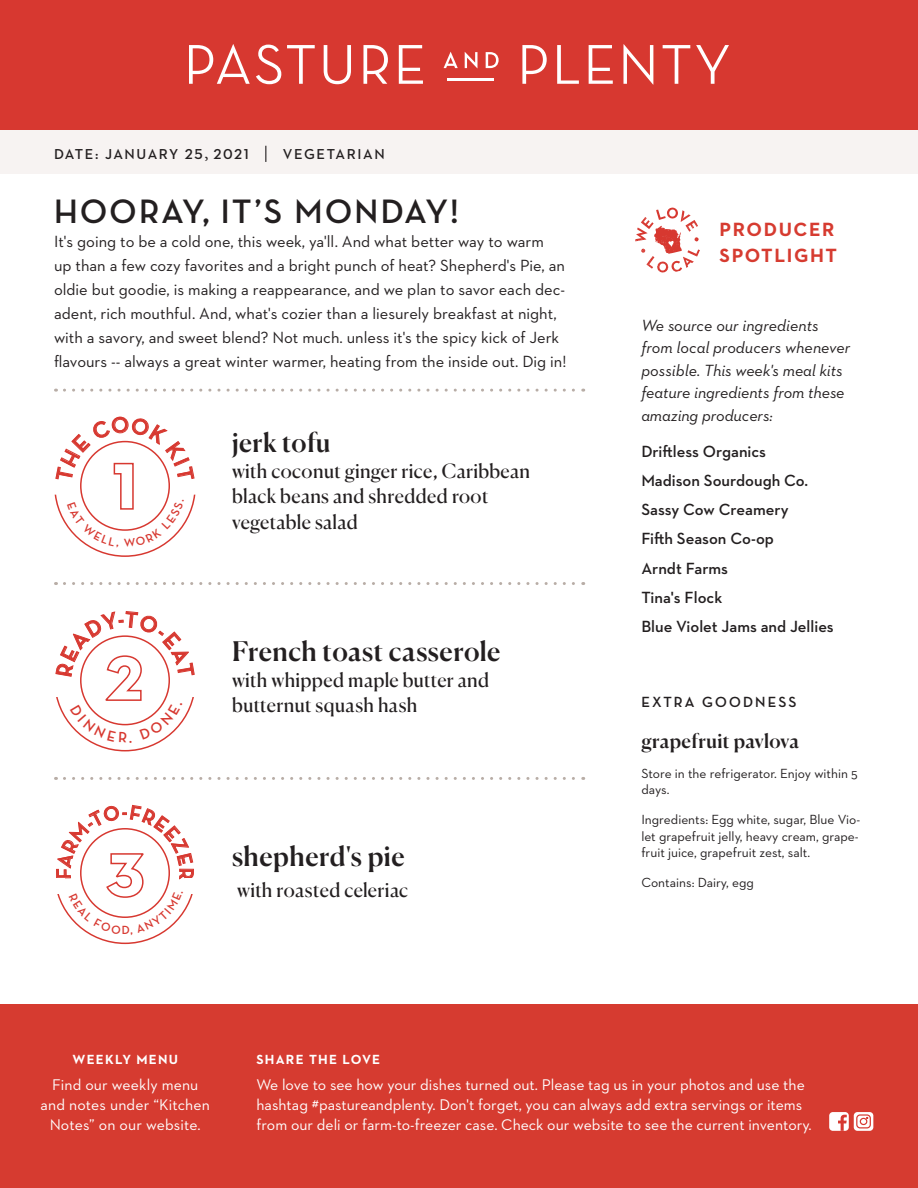
<style>
.page{position:relative;width:918px;height:1188px;background:#fff}
.page>*{position:absolute;margin:0;border:0;box-sizing:border-box;transform-origin:0 0}
.t1{font:700 34.5px "Neutraface Display";letter-spacing:.07em;color:#231f20}
.t2{font:500 27px "Canela";letter-spacing:.015em;color:#231f20}
.t3{font:500 26.25px "Canela";letter-spacing:.01em;color:#231f20}
.t4{font:700 20.25px "Neutraface Display";color:#d73830}
.t5{font:19.5px/25.5px "Canela";letter-spacing:.015em;color:#231f20}
.t6{font:700 19.5px/25.5px "Neutraface 2 Text";letter-spacing:.08em;color:#d63b30}
.t7{font:500 19.5px "Canela";letter-spacing:.015em;color:#231f20}
.t8{font:16.5px/24px "Neutraface 2 Text";color:#231f20}
.t9{font:italic 16.5px/22.5px "Neutraface 2 Text";color:#231f20}
.t10{font:600 16.5px "Neutraface 2 Text";color:#231f20}
.t11{font:15.75px/20px "Neutraface 2 Text";color:#fff}
.t12{font:700 15px "Neutraface Display";letter-spacing:.145em;color:#231f20}
.t13{font:600 14.7px "Neutraface 2 Text";letter-spacing:.11em;color:#231f20}
.t14{font:13.5px/16.5px "Neutraface 2 Text";color:#231f20}
.t15{font:700 13.5px "Neutraface 2 Text";letter-spacing:.09em;color:#fff}
.s1{font-family:"Minion Pro";font-weight:400;font-size:18px}
</style>
<div class="page">
<div style="left:0;top:129px;width:918px;height:45px;background:#f7f3f2"></div>
<div style="left:0;top:1004px;width:918px;height:184px;background:#d63b30"></div>
<div style="left:0;top:0;width:918px;height:130px;background:#d73830"></div>
<hr style="left:447px;top:78px;width:46px;height:2px;background:#fff">
<svg style="left:189px;top:44px;width:61px;height:40px"></svg>
<svg style="left:256px;top:45px;width:25px;height:39px"></svg>
<svg style="left:287px;top:45px;width:28px;height:39px"></svg>
<svg style="left:324px;top:45px;width:27px;height:39px"></svg>
<svg style="left:363px;top:45px;width:25px;height:39px"></svg>
<svg style="left:399px;top:45px;width:24px;height:39px"></svg>
<svg style="left:444px;top:52px;width:14px;height:16px"></svg>
<svg style="left:465px;top:52px;width:12px;height:16px"></svg>
<svg style="left:486px;top:52px;width:13px;height:16px"></svg>
<svg style="left:522px;top:45px;width:25px;height:39px"></svg>
<svg style="left:557px;top:45px;width:22px;height:39px"></svg>
<svg style="left:589px;top:45px;width:24px;height:39px"></svg>
<svg style="left:623px;top:44px;width:30px;height:41px"></svg>
<svg style="left:663px;top:45px;width:27px;height:39px"></svg>
<svg style="left:696px;top:45px;width:33px;height:39px"></svg>
<svg style="left:64px;top:389px;width:520px;height:3px"></svg>
<svg style="left:64px;top:582px;width:520px;height:3px"></svg>
<svg style="left:64px;top:777px;width:520px;height:3px"></svg>
<svg style="left:635px;top:207px;width:65px;height:66px"></svg>
<div style="left:829px;top:1112px;width:20px;height:19px;background:#fff;border-radius:4px"></div>
<svg style="left:838px;top:1115px;width:9px;height:16px"></svg>
<svg style="left:854px;top:1112px;width:19px;height:19px"></svg>
<svg style="left:857px;top:1115px;width:13px;height:13px"></svg>
<div style="left:856px;top:1114px;width:15px;height:14px;border:1px solid #d73830;border-radius:3px"></div>
<div style="left:860px;top:1118px;width:7px;height:7px;background:#fff;border-radius:50%"></div>
<div style="left:860px;top:1118px;width:7px;height:7px;border:1px solid #d73830;border-radius:50%"></div>
<svg style="left:265px;top:146px;width:1px;height:16px"></svg>
<svg style="left:55px;top:416px;width:140px;height:141px"></svg>
<svg style="left:55px;top:611px;width:140px;height:140px"></svg>
<svg style="left:56px;top:805px;width:138px;height:139px"></svg>
<p class="t13" style="left:54px;top:145px;width:196px">DATE: JANUARY 25<span class="s1">,</span> 2021</p>
<p class="t13" style="left:283px;top:145px;width:103px">VEGETARIAN</p>
<p class="t1" style="left:54px;top:192px;width:406px">HOORAY, IT’S MONDAY!</p>
<p class="t8" style="left:54px;top:229px;width:514px">It's going to be a cold one, this week, ya'll. And what better way to warm<br>up than a few cozy favorites and a bright punch of heat? Shepherd's Pie, an oldie but goodie, is making a reappearance, and we plan to savor each dec&shy;adent, rich mouthful. And, what's cozier than a liesurely breakfast at night, with a savory, and sweet blend? Not much. unless it's the spicy kick of Jerk flavours -- always a great winter warmer, heating from the inside out. Dig in!</p>
<p class="t3" style="left:232px;top:422px;width:100px">jerk tofu</p>
<p class="t5" style="left:232px;top:457px;width:300px">with coconut ginger rice, Caribbean black beans and shredded root vegetable salad</p>
<p class="t4" style="left:122px;top:801px;width:7px">-</p>
<p class="t2" style="left:232px;top:631px;width:270px">French toast casserole</p>
<p class="t5" style="left:232px;top:666px;width:259px">with whipped maple butter and butternut squash hash</p>
<p class="t4" style="left:198px;top:868px;width:40px;rotate:90deg">RRR</p>
<p class="t2" style="left:232px;top:835px;width:174px">shepherd's pie</p>
<p class="t5" style="left:237px;top:876px;width:173px">with roasted celeriac</p>
<p class="t6" style="left:720px;top:216px;width:119px">PRODUCER<br>SPOTLIGHT</p>
<p class="t9" style="left:641px;top:314px;width:211px">We source our ingredients from local producers whenever possible. This week's meal kits feature ingredients from these amazing producers:</p>
<p class="t10" style="left:641px;top:441px;width:126px">Driftless Organics</p>
<p class="t10" style="left:641px;top:470px;width:168px">Madison Sourdough Co.</p>
<p class="t10" style="left:641px;top:499px;width:149px">Sassy Cow Creamery</p>
<p class="t10" style="left:641px;top:528px;width:134px">Fifth Season Co-op</p>
<p class="t10" style="left:641px;top:558px;width:88px">Arndt Farms</p>
<p class="t10" style="left:641px;top:587px;width:82px">Tina's Flock</p>
<p class="t10" style="left:641px;top:616px;width:194px">Blue Violet Jams and Jellies</p>
<p class="t12" style="left:641px;top:694px;width:157px">EXTRA GOODNESS</p>
<p class="t7" style="left:641px;top:725px;width:159px">grapefruit pavlova</p>
<p class="t14" style="left:641px;top:765px;width:218px">Store in the refrigerator. Enjoy within 5 days.</p>
<p class="t14" style="left:641px;top:811px;width:220px;text-align:justify">Ingredients: Egg white, sugar, Blue Vio&shy;let grapefruit jelly, heavy cream, grape&shy;fruit juice, grapefruit zest, salt.</p>
<p class="t14" style="left:641px;top:874px;width:114px">Contains: Dairy, egg</p>
<p class="t15" style="left:73px;top:1050px;width:107px">WEEKLY MENU</p>
<p class="t11" style="left:41px;top:1075px;width:171px;text-align:center">Find our weekly menu and notes under “Kitchen<br>Notes” on our website.</p>
<p class="t15" style="left:256px;top:1050px;width:125px">SHARE THE LOVE</p>
<p class="t11" style="left:256px;top:1075px;width:557px">We love to see how your dishes turned out. Please tag us in your photos and use the hashtag #pastureandplenty. Don't forget, you can always add extra servings or items from our deli or farm-to-freezer case. Check our website to see the current inventory.</p>
</div>
